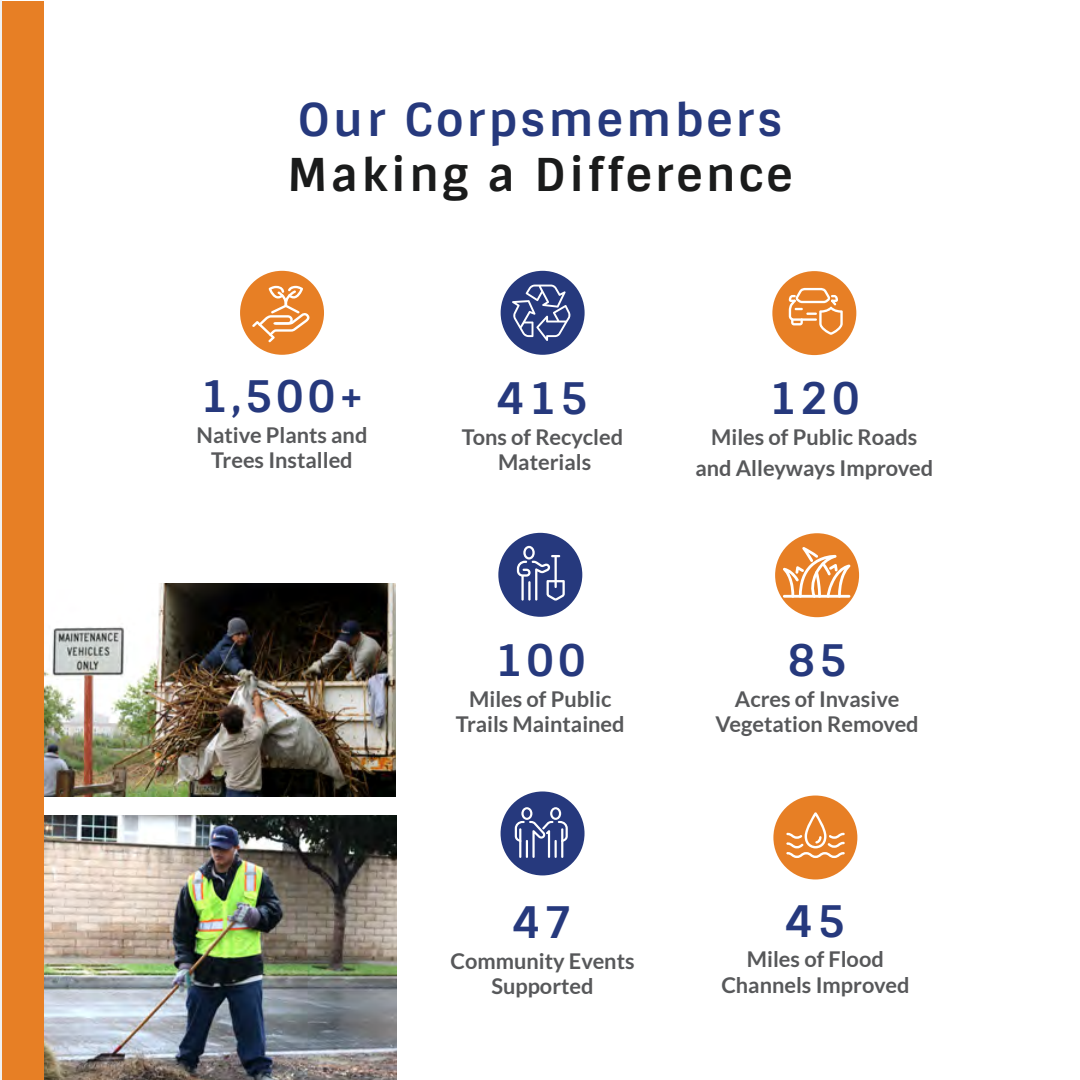
<style>
.page{position:relative;width:1080px;height:1080px;background:#fff}
.page>*{position:absolute;margin:0;border:0;box-sizing:border-box;transform-origin:0 0}
.Title_Page{font:700 45.25px "Sintony";letter-spacing:.075em;color:#1a1b1b}
.Title_Page-2{font:700 45.25px "Sintony";letter-spacing:.075em;color:#26397d}
.Title_Page-3{font:700 43.5px "Sintony";letter-spacing:.075em;color:#26397d}
.Text_area{font:700 21.75px "Lato";color:#57585a}
</style>
<div class="page">
<div style="left:773px;top:796px;width:84px;height:83px;background:#e77f25;border-radius:50%"></div>
<div style="left:775px;top:533px;width:84px;height:84px;background:#e77f25;border-radius:50%"></div>
<img style="left:44px;top:816px;width:352px;height:264px">
<div style="left:1px;top:1px;width:43px;height:1079px;background:#e77f25"></div>
<svg style="left:783px;top:547px;width:68px;height:50px"></svg>
<hr style="left:783px;top:595px;width:67px;height:3px;background:#fff">
<div style="left:501px;top:791px;width:84px;height:84px;background:#26397d;border-radius:50%"></div>
<svg style="left:515px;top:807px;width:53px;height:51px"></svg>
<div style="left:501px;top:271px;width:84px;height:84px;background:#26397d;border-radius:50%"></div>
<svg style="left:512px;top:285px;width:59px;height:56px"></svg>
<svg style="left:786px;top:812px;width:59px;height:46px"></svg>
<div style="left:240px;top:271px;width:84px;height:84px;background:#e77f25;border-radius:50%"></div>
<svg style="left:252px;top:286px;width:57px;height:56px"></svg>
<div style="left:772px;top:271px;width:84px;height:84px;background:#e77f25;border-radius:50%"></div>
<svg style="left:789px;top:288px;width:54px;height:47px"></svg>
<div style="left:498px;top:533px;width:84px;height:84px;background:#26397d;border-radius:50%"></div>
<svg style="left:517px;top:546px;width:48px;height:55px"></svg>
<hr style="left:555px;top:555px;width:2px;height:33px;background:#fff">
<img style="left:44px;top:583px;width:352px;height:213px">
<hr style="left:0;top:0;width:2px;height:1080px;background:#f0f1f2">
<p class="Title_Page-2" style="left:298px;top:91px;width:486px">Our Corpsmembers</p>
<p class="Title_Page" style="left:287px;top:146px;width:507px">Making a Difference</p>
<p class="Title_Page-3" style="left:200px;top:369px;width:165px">1,500+</p>
<p class="Text_area" style="left:197px;top:422px;width:172px">Native Plants and</p>
<p class="Text_area" style="left:211px;top:448px;width:143px">Trees Installed</p>
<p class="Title_Page-3" style="left:497px;top:370px;width:92px">415</p>
<p class="Text_area" style="left:462px;top:424px;width:163px">Tons of Recycled</p>
<p class="Text_area" style="left:498px;top:450px;width:95px">Materials</p>
<p class="Title_Page-3" style="left:495px;top:632px;width:92px">100</p>
<p class="Text_area" style="left:469px;top:686px;width:144px">Miles of Public</p>
<p class="Text_area" style="left:456px;top:712px;width:170px">Trails Maintained</p>
<p class="Title_Page-3" style="left:769px;top:371px;width:92px">120</p>
<p class="Text_area" style="left:711px;top:424px;width:208px">Miles of Public Roads</p>
<p class="Text_area" style="left:695px;top:455px;width:239px">and Alleyways Improved</p>
<p class="Title_Page-3" style="left:787px;top:633px;width:61px">85</p>
<p class="Text_area" style="left:735px;top:687px;width:166px">Acres of Invasive</p>
<p class="Text_area" style="left:715px;top:712px;width:205px">Vegetation Removed</p>
<p class="Title_Page-3" style="left:513px;top:895px;width:61px">47</p>
<p class="Text_area" style="left:450px;top:948px;width:186px">Community Events</p>
<p class="Text_area" style="left:491px;top:974px;width:104px">Supported</p>
<p class="Title_Page-3" style="left:786px;top:893px;width:61px">45</p>
<p class="Text_area" style="left:747px;top:947px;width:138px">Miles of Flood</p>
<p class="Text_area" style="left:721px;top:972px;width:190px">Channels Improved</p>
</div>
